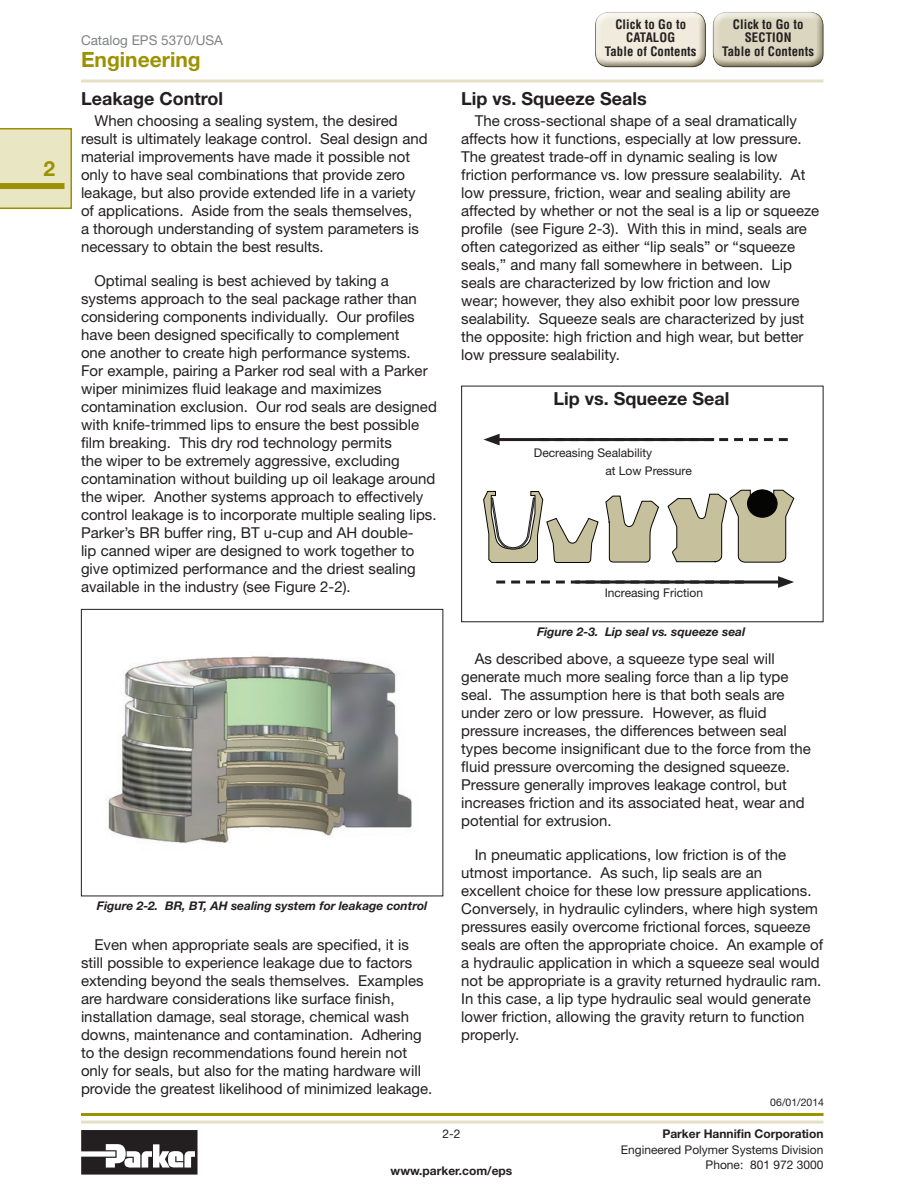
<style>
.page{position:relative;width:918px;height:1188px;background:#fff}
.page>*{position:absolute;margin:0;border:0;box-sizing:border-box;transform-origin:0 0}
.t1{font:700 21px "Helvetica Neue LT Std";color:#9c9200}
.t2{font:700 18px "Helvetica Neue LT Std";color:#231f20}
.t3{font:15px/18px "Helvetica Neue LT Std";color:#231f20}
.t4{font:13.5px "Helvetica Neue LT Std";color:#808285}
.t5{font:700 condensed 12.75px/13.5px "Helvetica";letter-spacing:.01em;color:#231f20;text-align:center}
.t6{font:12px/15.3px "Helvetica Neue LT Std";color:#231f20;text-align:right}
.t7{font:italic 700 12px "Helvetica Neue LT Std";color:#231f20}
.t8{font:700 12px "Helvetica Neue LT Std";color:#231f20}
.t9{font:10.5px "Helvetica Neue LT Std";color:#231f20}
</style>
<div class="page">
<svg style="left:0;top:128px;width:72px;height:81px;background:#e4e0b7"></svg>
<div style="left:0;top:183px;width:64px;height:6px;background:#9c9200"></div>
<hr style="left:81px;top:1121px;width:743px;height:3px;background:#e6dfc8">
<hr style="left:81px;top:1113px;width:743px;height:3px;background:#9c9200">
<svg style="left:81px;top:1130px;width:117px;height:45px"></svg>
<div style="left:591px;top:13px;width:122px;height:57px;background:#60553e;opacity:.75"></div>
<div style="left:705px;top:4px;width:122px;height:61px;background:#fff"></div>
<div style="left:709px;top:13px;width:123px;height:57px;background:#60553e;opacity:.75"></div>
<hr style="left:81px;top:79px;width:743px;height:3px;background:#e6dfc8">
<img style="left:108px;top:656px;width:304px;height:187px">
<div style="left:81px;top:609px;width:362px;height:287px;border:1px solid #231f20"></div>
<div style="left:461px;top:386px;width:363px;height:236px;border:1px solid #231f20"></div>
<hr style="left:494px;top:438px;width:220px;height:3px;background:#231f20">
<svg style="left:484px;top:434px;width:16px;height:11px"></svg>
<svg style="left:549px;top:438px;width:239px;height:3px"></svg>
<hr style="left:575px;top:581px;width:209px;height:3px;background:#231f20">
<svg style="left:778px;top:576px;width:16px;height:12px"></svg>
<svg style="left:496px;top:581px;width:248px;height:3px"></svg>
<svg style="left:605px;top:496px;width:54px;height:67px"></svg>
<svg style="left:667px;top:490px;width:127px;height:73px"></svg>
<div style="left:748px;top:490px;width:29px;height:27px;background:#050504;border-radius:50%"></div>
<div style="left:747px;top:490px;width:30px;height:28px;border:1px solid #050504;border-radius:50%"></div>
<svg style="left:484px;top:491px;width:114px;height:72px"></svg>
<h1 class="t1" style="left:44px;top:156px;width:13px">2</h1>
<p class="t4" style="left:81px;top:32px;width:144px">Catalog EPS 5370/USA</p>
<h1 class="t1" style="left:81px;top:47px;width:121px">Engineering</h1>
<p class="t2" style="left:81px;top:87px;width:144px">Leakage Control</p>
<p class="t3" style="left:81px;top:111px;width:348px;text-indent:14px">When choosing a sealing system, the desired result is ultimately leakage control. Seal design and material improvements have made it possible not only to have seal combinations that provide zero leakage, but also provide extended life in a variety of applications. Aside from the seals themselves,<br>a thorough understanding of system parameters is necessary to obtain the best results.</p>
<p class="t3" style="left:81px;top:272px;width:357px;text-indent:14px">Optimal sealing is best achieved by taking a systems approach to the seal package rather than considering components individually. Our profiles have been designed specifically to complement<br>one another to create high performance systems.<br>For example, pairing a Parker rod seal with a Parker wiper minimizes fluid leakage and maximizes contamination exclusion. Our rod seals are designed with knife-trimmed lips to ensure the best possible film breaking. This dry rod technology permits<br>the wiper to be extremely aggressive, excluding contamination without building up oil leakage around the wiper. Another systems approach to effectively control leakage is to incorporate multiple sealing lips.<br>Parker’s BR buffer ring, BT u-cup and AH double-<br>lip canned wiper are designed to work together to give optimized performance and the driest sealing available in the industry (see Figure 2-2).</p>
<p class="t7" style="left:97px;top:898px;width:332px">Figure 2-2. BR, BT, AH sealing system for leakage control</p>
<p class="t3" style="left:81px;top:936px;width:353px;text-indent:14px">Even when appropriate seals are specified, it is still possible to experience leakage due to factors extending beyond the seals themselves. Examples are hardware considerations like surface finish, installation damage, seal storage, chemical wash downs, maintenance and contamination. Adhering to the design recommendations found herein not only for seals, but also for the mating hardware will provide the greatest likelihood of minimized leakage.</p>
<p class="t5" style="left:605px;top:17px;width:93px">Click to Go to<br>CATALOG<br>Table of Contents</p>
<p class="t5" style="left:722px;top:17px;width:93px">Click to Go to<br>SECTION<br>Table of Contents</p>
<p class="t2" style="left:461px;top:87px;width:187px">Lip vs. Squeeze Seals</p>
<p class="t3" style="left:461px;top:111px;width:360px;text-indent:14px">The cross-sectional shape of a seal dramatically affects how it functions, especially at low pressure.<br>The greatest trade-off in dynamic sealing is low friction performance vs. low pressure sealability. At low pressure, friction, wear and sealing ability are affected by whether or not the seal is a lip or squeeze profile (see Figure 2-3). With this in mind, seals are often categorized as either “lip seals” or “squeeze seals,” and many fall somewhere in between. Lip seals are characterized by low friction and low<br>wear; however, they also exhibit poor low pressure sealability. Squeeze seals are characterized by just the opposite: high friction and high wear, but better low pressure sealability.</p>
<p class="t2" style="left:553px;top:388px;width:178px">Lip vs. Squeeze Seal</p>
<p class="t6" style="left:605px;top:444px;width:88px;line-height:17.7px;text-align:left;text-indent:-71px">Decreasing Sealability<br>at Low Pressure</p>
<p class="t6" style="left:605px;top:585px;width:100px">Increasing Friction</p>
<p class="t7" style="left:537px;top:624px;width:210px">Figure 2-3. Lip seal vs. squeeze seal</p>
<p class="t3" style="left:461px;top:650px;width:351px;text-indent:14px">As described above, a squeeze type seal will generate much more sealing force than a lip type seal. The assumption here is that both seals are under zero or low pressure. However, as fluid pressure increases, the differences between seal types become insignificant due to the force from the fluid pressure overcoming the designed squeeze.<br>Pressure generally improves leakage control, but increases friction and its associated heat, wear and potential for extrusion.</p>
<p class="t3" style="left:461px;top:846px;width:364px;text-indent:14px">In pneumatic applications, low friction is of the utmost importance. As such, lip seals are an excellent choice for these low pressure applications.<br>Conversely, in hydraulic cylinders, where high system pressures easily overcome frictional forces, squeeze seals are often the appropriate choice. An example of a hydraulic application in which a squeeze seal would not be appropriate is a gravity returned hydraulic ram.<br>In this case, a lip type hydraulic seal would generate lower friction, allowing the gravity return to function properly.</p>
<p class="t9" style="left:770px;top:1096px;width:55px">06/01/2014</p>
<p class="t6" style="left:442px;top:1126px;width:20px">2-2</p>
<p class="t8" style="left:391px;top:1164px;width:123px">www.parker.com/eps</p>
<p class="t8" style="left:662px;top:1127px;width:163px">Parker Hannifin Corporation</p>
<p class="t6" style="left:621px;top:1142px;width:204px">Engineered Polymer Systems Division<br>Phone: 801 972 3000</p>
</div>
